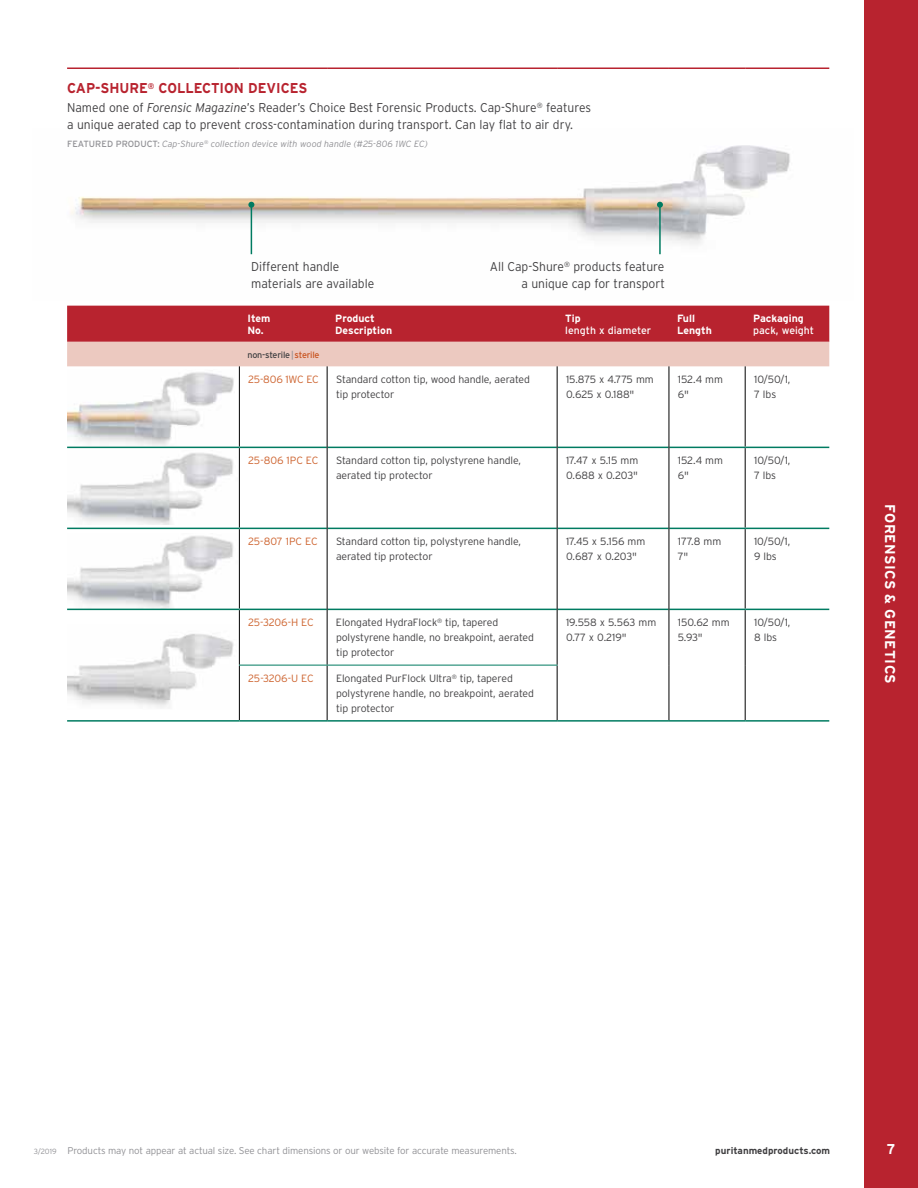
<style>
.page{position:relative;width:918px;height:1188px;background:#fff}
.page>*{position:absolute;margin:0;border:0;box-sizing:border-box;transform-origin:0 0}
.t1{font:700 14.25px "Interstate";color:#b8232f;scale:.95 1}
.t2{font:700 14.25px "Interstate";letter-spacing:.03em;color:#fff}
.t3{font:700 14.25px "Interstate";letter-spacing:.03em;color:#fff;scale:.95 1}
.t4{font:300 12.75px/16.5px "Interstate";color:#414042;scale:.95 1}
.t5{font:300 10.5px/15px "Interstate";letter-spacing:-.01em;color:#414042}
.t6{font:700 10.5px/12px "Interstate";color:#fff}
.t7{font:300 10.5px "Interstate";letter-spacing:-.02em;color:#cd622d}
.t8{font:10.5px "Interstate";color:#fff}
.t9{font:300 10.5px "Interstate";color:#cd622d}
.t10{font:300 9.75px "Interstate";letter-spacing:-.015em;color:#919195}
.t11{font:700 9.75px "Interstate";color:#414042}
.t12{font:italic 300 9px "Interstate";color:#919195}
.t13{font:9px "Interstate";letter-spacing:-.025em;color:#414042}
.s1{font-style:italic}
.s2{font-weight:400;font-style:normal}
.s3{color:#919195}
.s4{color:#c8531f}
.s5{font-size:7.5px}
</style>
<div class="page">
<img style="left:71px;top:145px;width:719px;height:110px">
<img style="left:68px;top:372px;width:166px;height:74px">
<img style="left:68px;top:634px;width:166px;height:74px">
<img style="left:68px;top:536px;width:166px;height:72px">
<img style="left:68px;top:453px;width:166px;height:72px">
<hr style="left:659px;top:205px;width:2px;height:49px;background:#007b61">
<svg style="left:657px;top:202px;width:6px;height:6px"></svg>
<hr style="left:251px;top:205px;width:1px;height:49px;background:#007b61">
<svg style="left:248px;top:202px;width:6px;height:6px"></svg>
<div style="left:864px;top:0;width:54px;height:1188px;background:#b8232f"></div>
<svg style="left:67px;top:306px;width:762px;height:60px;background:#cd6669"></svg>
<hr style="left:745px;top:366px;width:1px;height:81px;background:#000">
<hr style="left:745px;top:448px;width:1px;height:80px;background:#000">
<hr style="left:745px;top:529px;width:1px;height:80px;background:#000">
<hr style="left:745px;top:610px;width:1px;height:55px;background:#000">
<hr style="left:745px;top:665px;width:1px;height:55px;background:#000">
<hr style="left:239px;top:366px;width:1px;height:81px;background:#000">
<hr style="left:239px;top:448px;width:1px;height:80px;background:#000">
<hr style="left:239px;top:529px;width:1px;height:80px;background:#000">
<hr style="left:239px;top:610px;width:1px;height:55px;background:#000">
<hr style="left:239px;top:665px;width:1px;height:55px;background:#000">
<hr style="left:67px;top:447px;width:172px;height:1px;background:#007b61">
<hr style="left:239px;top:447px;width:88px;height:1px;background:#007b61">
<hr style="left:328px;top:447px;width:229px;height:1px;background:#007b61">
<hr style="left:558px;top:447px;width:111px;height:1px;background:#007b61">
<hr style="left:669px;top:447px;width:76px;height:1px;background:#007b61">
<hr style="left:745px;top:447px;width:84px;height:1px;background:#007b61">
<hr style="left:67px;top:528px;width:172px;height:1px;background:#007b61">
<hr style="left:239px;top:528px;width:88px;height:1px;background:#007b61">
<hr style="left:328px;top:528px;width:229px;height:1px;background:#007b61">
<hr style="left:558px;top:528px;width:111px;height:1px;background:#007b61">
<hr style="left:669px;top:528px;width:76px;height:1px;background:#007b61">
<hr style="left:745px;top:528px;width:84px;height:1px;background:#007b61">
<hr style="left:67px;top:609px;width:172px;height:1px;background:#007b61">
<hr style="left:239px;top:609px;width:88px;height:1px;background:#007b61">
<hr style="left:328px;top:609px;width:229px;height:1px;background:#007b61">
<hr style="left:558px;top:609px;width:111px;height:1px;background:#007b61">
<hr style="left:669px;top:609px;width:76px;height:1px;background:#007b61">
<hr style="left:745px;top:609px;width:84px;height:1px;background:#007b61">
<hr style="left:67px;top:720px;width:172px;height:2px;background:#007b61">
<hr style="left:239px;top:720px;width:88px;height:2px;background:#007b61">
<hr style="left:327px;top:720px;width:230px;height:2px;background:#007b61">
<hr style="left:557px;top:720px;width:112px;height:2px;background:#007b61">
<hr style="left:669px;top:720px;width:76px;height:2px;background:#007b61">
<hr style="left:745px;top:720px;width:84px;height:2px;background:#007b61">
<hr style="left:557px;top:366px;width:1px;height:81px;background:#000">
<hr style="left:557px;top:447px;width:1px;height:81px;background:#000">
<hr style="left:557px;top:528px;width:1px;height:81px;background:#000">
<hr style="left:557px;top:609px;width:1px;height:56px;background:#000">
<hr style="left:557px;top:665px;width:1px;height:55px;background:#000">
<hr style="left:327px;top:366px;width:1px;height:81px;background:#000">
<hr style="left:327px;top:447px;width:1px;height:81px;background:#000">
<hr style="left:327px;top:528px;width:1px;height:81px;background:#000">
<hr style="left:327px;top:609px;width:1px;height:56px;background:#000">
<hr style="left:327px;top:665px;width:1px;height:55px;background:#000">
<hr style="left:239px;top:665px;width:88px;height:1px;background:#007b61">
<hr style="left:327px;top:665px;width:231px;height:1px;background:#007b61">
<hr style="left:67px;top:68px;width:172px;height:1px;background:#b8232f">
<hr style="left:239px;top:68px;width:88px;height:1px;background:#b8232f">
<hr style="left:327px;top:68px;width:230px;height:1px;background:#b8232f">
<hr style="left:557px;top:68px;width:112px;height:1px;background:#b8232f">
<hr style="left:669px;top:68px;width:76px;height:1px;background:#b8232f">
<hr style="left:745px;top:68px;width:84px;height:1px;background:#b8232f">
<hr style="left:669px;top:366px;width:1px;height:81px;background:#000">
<hr style="left:669px;top:447px;width:1px;height:81px;background:#000">
<hr style="left:669px;top:528px;width:1px;height:81px;background:#000">
<hr style="left:669px;top:609px;width:1px;height:56px;background:#000">
<hr style="left:669px;top:665px;width:1px;height:55px;background:#000">
<h1 class="t1" style="left:67px;top:80px;width:254px">CAP-SHURE<sup>®</sup> COLLECTION DEVICES</h1>
<p class="t4" style="left:67px;top:100px;width:553px">Named one of <span class="s1">Forensic Magazine</span>’s Reader’s Choice Best Forensic Products. Cap-Shure<sup>®</sup> features a unique aerated cap to prevent cross-contamination during transport. Can lay flat to air dry.</p>
<p class="t12" style="left:67px;top:138px;width:362px"><span class="s2">FEATURED PRODUCT:</span> Cap-Shure<sup>®</sup> collection device with wood handle (#25-806 1WC EC)</p>
<p class="t4" style="left:251px;top:259px;width:131px">Different handle materials are available</p>
<p class="t4" style="left:490px;top:259px;width:186px;text-align:right">All Cap-Shure<sup>®</sup> products feature a unique cap for transport</p>
<p class="t6" style="left:247px;top:312px;width:24px">Item<br>No.</p>
<p class="t6" style="left:335px;top:312px;width:58px">Product<br>Description</p>
<p class="t6" style="left:565px;top:312px;width:17px">Tip</p>
<p class="t8" style="left:565px;top:324px;width:88px">length x diameter</p>
<p class="t6" style="left:677px;top:312px;width:36px">Full<br>Length</p>
<p class="t6" style="left:753px;top:312px;width:52px">Packaging</p>
<p class="t8" style="left:753px;top:324px;width:62px">pack, weight</p>
<p class="t13" style="left:247px;top:350px;width:74px">non-sterile<span class="s3">|</span><span class="s4">sterile</span></p>
<p class="t7" style="left:248px;top:374px;width:72px">25-806 1WC EC</p>
<p class="t5" style="left:336px;top:372px;width:196px">Standard cotton tip, wood handle, aerated tip protector</p>
<p class="t5" style="left:566px;top:372px;width:89px">15.875 x 4.775 mm<br>0.625 x 0.188"</p>
<p class="t5" style="left:678px;top:372px;width:47px">152.4 mm<br>6"</p>
<p class="t5" style="left:754px;top:372px;width:38px">10/50/1,<br>7 lbs</p>
<p class="t9" style="left:248px;top:455px;width:72px">25-806 1PC EC</p>
<p class="t5" style="left:336px;top:453px;width:186px">Standard cotton tip, polystyrene handle, aerated tip protector</p>
<p class="t5" style="left:566px;top:453px;width:74px">17.47 x 5.15 mm<br>0.688 x 0.203"</p>
<p class="t5" style="left:678px;top:453px;width:47px">152.4 mm<br>6"</p>
<p class="t5" style="left:754px;top:453px;width:38px">10/50/1,<br>7 lbs</p>
<p class="t7" style="left:248px;top:536px;width:71px">25-807 1PC EC</p>
<p class="t5" style="left:336px;top:534px;width:186px">Standard cotton tip, polystyrene handle, aerated tip protector</p>
<p class="t5" style="left:566px;top:534px;width:81px">17.45 x 5.156 mm<br>0.687 x 0.203"</p>
<p class="t5" style="left:678px;top:534px;width:45px">177.8 mm<br>7"</p>
<p class="t5" style="left:754px;top:534px;width:38px">10/50/1,<br>9 lbs</p>
<p class="t7" style="left:248px;top:617px;width:67px">25-3206-H EC</p>
<p class="t5" style="left:336px;top:615px;width:200px">Elongated HydraFlock<sup>®</sup> tip, tapered polystyrene handle, no breakpoint, aerated tip protector</p>
<p class="t5" style="left:566px;top:615px;width:92px">19.558 x 5.563 mm<br>0.77 x 0.219"</p>
<p class="t5" style="left:678px;top:615px;width:53px">150.62 mm<br>5.93"</p>
<p class="t5" style="left:754px;top:615px;width:38px">10/50/1,<br>8 lbs</p>
<p class="t7" style="left:248px;top:673px;width:67px">25-3206-U EC</p>
<p class="t5" style="left:336px;top:671px;width:200px">Elongated PurFlock Ultra<sup>®</sup> tip, tapered polystyrene handle, no breakpoint, aerated tip protector</p>
<h1 class="t2" style="left:898px;top:504px;width:181px;rotate:90deg">FORENSICS &amp; GENETICS</h1>
<p class="t10" style="left:34px;top:1145px;width:485px"><span class="s5">3/2019</span> Products may not appear at actual size. See chart dimensions or our website for accurate measurements.</p>
<p class="t11" style="left:715px;top:1145px;width:116px">puritanmedproducts.com</p>
<h1 class="t3" style="left:887px;top:1141px;width:10px">7</h1>
</div>
